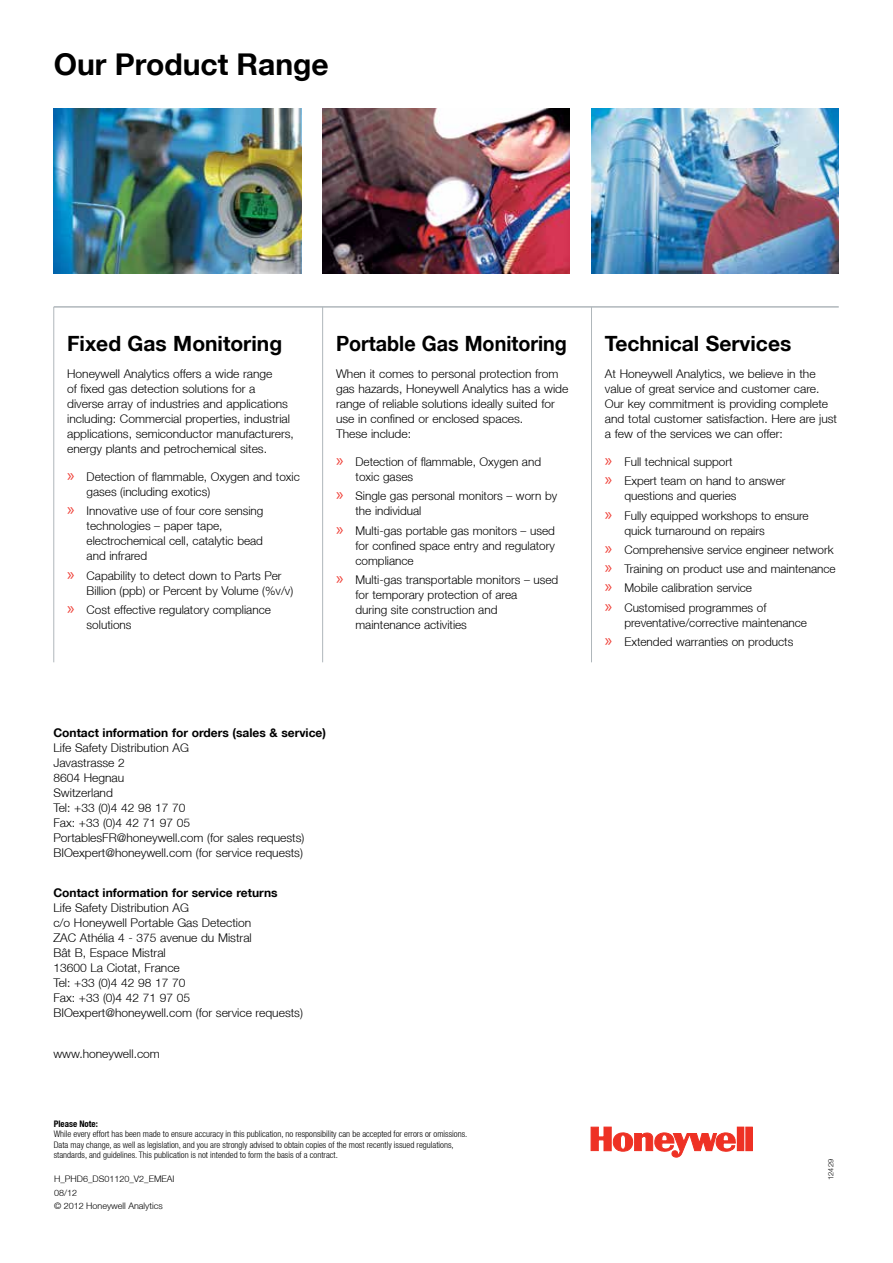
<style>
.page{position:relative;width:893px;height:1263px;background:#fff}
.page>*{position:absolute;margin:0;border:0;box-sizing:border-box;transform-origin:0 0}
.t1{font:700 30px "Helvetica Neue LT";color:#000}
.t2{font:700 21px "Helvetica Neue LT";color:#000}
.t3{font:700 21px "Helvetica Neue LT";color:#000;scale:.94 1}
.t4{font:300 12px/15px "Helvetica Neue LT";color:#000}
.t5{font:700 12px "Helvetica Neue LT";color:#000}
.t6{font:300 condensed 9px/10.5px "Helvetica Neue LT";color:#000}
.t7{font:300 9px/13.5px "Helvetica Neue LT";color:#000}
.t8{font:700 condensed 9px "Helvetica Neue LT";color:#000}
.t9{font:300 7.5px "Helvetica Neue LT";color:#000}
.s1{font-family:"Myriad Pro";font-weight:400;font-size:18px;color:#ef4139}
</style>
<div class="page">
<svg style="left:591px;top:1127px;width:145px;height:30px"></svg>
<div style="left:737px;top:1127px;width:7px;height:23px;background:#ee3124"></div>
<div style="left:746px;top:1127px;width:6px;height:24px;background:#ee3124"></div>
<img style="left:592px;top:108px;width:247px;height:166px">
<img style="left:54px;top:108px;width:247px;height:166px">
<img style="left:323px;top:108px;width:247px;height:166px">
<hr style="left:53px;top:307px;width:1px;height:355px;background:#b0b7bb">
<hr style="left:322px;top:307px;width:1px;height:355px;background:#b0b7bb">
<hr style="left:591px;top:307px;width:1px;height:355px;background:#b0b7bb">
<hr style="left:54px;top:306px;width:785px;height:2px;background:#b0b7bb">
<h1 class="t1" style="left:54px;top:46px;width:277px">Our Product Range</h1>
<h2 class="t2" style="left:67px;top:330px;width:216px">Fixed Gas Monitoring</h2>
<p class="t4" style="left:67px;top:366px;width:228px">Honeywell Analytics offers a wide range<br>of fixed gas detection solutions for a diverse array of industries and applications including: Commercial properties, industrial applications, semiconductor manufacturers, energy plants and petrochemical sites.</p>
<p class="t4" style="left:87px;top:469px;width:215px;text-indent:-20px"><span class="s1">»</span> Detection of flammable, Oxygen and toxic gases (including exotics)</p>
<p class="t4" style="left:87px;top:503px;width:178px;text-indent:-20px"><span class="s1">»</span> Innovative use of four core sensing technologies – paper tape, electrochemical cell, catalytic bead and infrared</p>
<p class="t4" style="left:87px;top:568px;width:208px;text-indent:-19px"><span class="s1">»</span> Capability to detect down to Parts Per<br>Billion (ppb) or Percent by Volume (%v/v)</p>
<p class="t4" style="left:87px;top:602px;width:186px;text-indent:-20px"><span class="s1">»</span> Cost effective regulatory compliance solutions</p>
<h2 class="t3" style="left:336px;top:330px;width:247px">Portable Gas Monitoring</h2>
<p class="t4" style="left:336px;top:366px;width:234px">When it comes to personal protection from gas hazards, Honeywell Analytics has a wide range of reliable solutions ideally suited for use in confined or enclosed spaces.<br>These include:</p>
<p class="t4" style="left:355px;top:454px;width:187px;text-indent:-20px"><span class="s1">»</span> Detection of flammable, Oxygen and toxic gases</p>
<p class="t4" style="left:355px;top:488px;width:203px;text-indent:-19px"><span class="s1">»</span> Single gas personal monitors – worn by the individual</p>
<p class="t4" style="left:355px;top:523px;width:201px;text-align:justify;text-indent:-20px"><span class="s1">»</span> Multi-gas portable gas monitors – used for confined space entry and regulatory compliance</p>
<p class="t4" style="left:355px;top:572px;width:204px;text-indent:-20px"><span class="s1">»</span> Multi-gas transportable monitors – used for temporary protection of area<br>during site construction and maintenance activities</p>
<p class="t5" style="left:53px;top:725px;width:274px">Contact information for orders (sales &amp; service)</p>
<p class="t4" style="left:53px;top:739px;width:253px">Life Safety Distribution AG<br>Javastrasse 2<br>8604 Hegnau<br>Switzerland<br>Tel: +33 (0)4 42 98 17 70<br>Fax: +33 (0)4 42 71 97 05<br>PortablesFR@honeywell.com (for sales requests)<br>BIOexpert@honeywell.com (for service requests)</p>
<p class="t5" style="left:53px;top:885px;width:226px">Contact information for service returns</p>
<p class="t4" style="left:53px;top:900px;width:251px">Life Safety Distribution AG<br>c/o Honeywell Portable Gas Detection<br>ZAC Athélia 4 - 375 avenue du Mistral<br>Bât B, Espace Mistral<br>13600 La Ciotat, France<br>Tel: +33 (0)4 42 98 17 70<br>Fax: +33 (0)4 42 71 97 05<br>BIOexpert@honeywell.com (for service requests)</p>
<p class="t4" style="left:53px;top:1045px;width:108px">www.honeywell.com</p>
<p class="t8" style="left:54px;top:1118px;width:46px">Please Note:</p>
<p class="t6" style="left:54px;top:1129px;width:415px">While every effort has been made to ensure accuracy in this publication, no responsibility can be accepted for errors or omissions.<br>Data may change, as well as legislation, and you are strongly advised to obtain copies of the most recently issued regulations, standards, and guidelines. This publication is not intended to form the basis of a contract.</p>
<p class="t7" style="left:54px;top:1172px;width:122px">H_PHD6_DS01120_V2_EMEAI<br>08/12<br>© 2012 Honeywell Analytics</p>
<h2 class="t2" style="left:605px;top:330px;width:188px">Technical Services</h2>
<p class="t4" style="left:605px;top:366px;width:234px">At Honeywell Analytics, we believe in the value of great service and customer care.<br>Our key commitment is providing complete and total customer satisfaction. Here are just a few of the services we can offer:</p>
<p class="t4" style="left:605px;top:452px;width:182px;line-height:19.2px"><span class="s1">»</span> Full technical support<br><span class="s1">»</span> Expert team on hand to answer</p>
<p class="t4" style="left:605px;top:486px;width:205px;line-height:19.2px;text-indent:20px">questions and queries<br><span class="s1">»</span> Fully equipped workshops to ensure</p>
<p class="t4" style="left:605px;top:520px;width:232px;line-height:19.2px;text-indent:20px">quick turnaround on repairs<br><span class="s1">»</span> Comprehensive service engineer network <span class="s1">»</span> Training on product use and maintenance <span class="s1">»</span> Mobile calibration service<br><span class="s1">»</span> Customised programmes of</p>
<p class="t4" style="left:605px;top:612px;width:204px;line-height:19.2px;text-indent:20px">preventative/corrective maintenance <span class="s1">»</span> Extended warranties on products</p>
<p class="t9" style="left:826px;top:1180px;width:22px;rotate:-90deg">12429</p>
</div>
